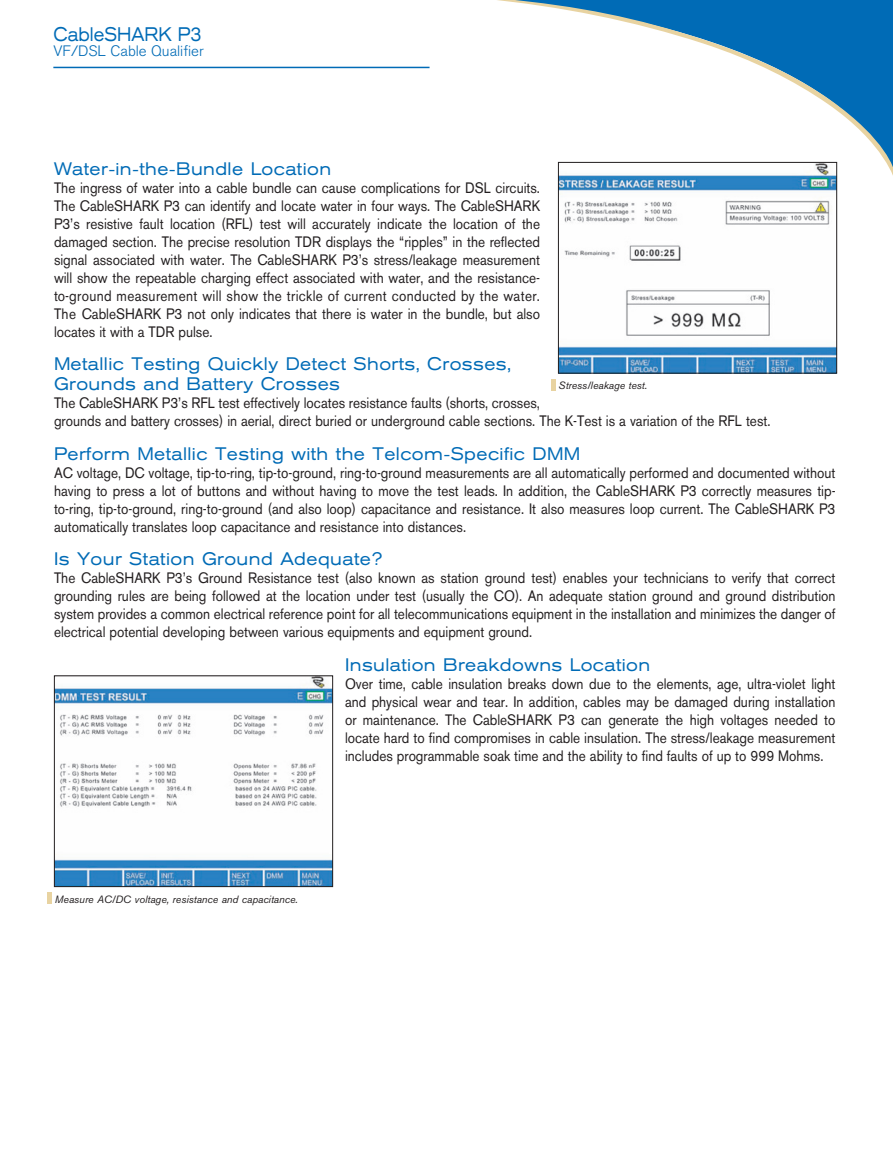
<style>
.page{position:relative;width:893px;height:1155px;background:#fff}
.page>*{position:absolute;margin:0;border:0;box-sizing:border-box;transform-origin:0 0}
.t1{font:expanded 19.5px "Akzidenz Grotesk BE";color:#006bb6;scale:.8 1}
.t2{font:expanded 18px/19.5px "Akzidenz Grotesk BE";letter-spacing:.025em;color:#006bb6;scale:.9 1}
.t3{font:15px/18px "Akzidenz Grotesk BE";color:#231f20;text-align:justify;scale:.9 1}
.t4{font:300 15px "Akzidenz Grotesk BE";color:#006bb6}
.t5{font:italic 10.5px "Akzidenz Grotesk BE";color:#231f20}
</style>
<div class="page">
<svg style="left:497px;top:0;width:396px;height:182px"></svg>
<hr style="left:53px;top:67px;width:377px;height:1px;background:#006bb6">
<img style="left:560px;top:164px;width:275px;height:208px">
<div style="left:558px;top:162px;width:279px;height:212px;border:1px solid #231f20"></div>
<img style="left:56px;top:677px;width:275px;height:208px">
<div style="left:54px;top:675px;width:279px;height:212px;border:1px solid #231f20"></div>
<div style="left:47px;top:892px;width:5px;height:12px;background:#e8d3a1"></div>
<hr style="left:551px;top:379px;width:4px;height:12px;background:#e8d3a1">
<h1 class="t1" style="left:54px;top:23px;width:187px">CableSHARK P3</h1>
<p class="t4" style="left:54px;top:42px;width:152px">VF/DSL Cable Qualifier</p>
<p class="t2" style="left:54px;top:159px;width:309px">Water-in-the-Bundle Location</p>
<p class="t3" style="left:54px;top:179px;width:542px">The ingress of water into a cable bundle can cause complications for DSL circuits.<br>The CableSHARK P3 can identify and locate water in four ways. The CableSHARK P3’s resistive fault location (RFL) test will accurately indicate the location of the damaged section. The precise resolution TDR displays the “ripples” in the reflected signal associated with water. The CableSHARK P3’s stress/leakage measurement will show the repeatable charging effect associated with water, and the resistance&shy;to-ground measurement will show the trickle of current conducted by the water.<br>The CableSHARK P3 not only indicates that there is water in the bundle, but also locates it with a TDR pulse.</p>
<p class="t2" style="left:54px;top:355px;width:509px">metallic Testing Quickly Detect Shorts, Crosses,<br>Grounds and Battery Crosses</p>
<p class="t3" style="left:54px;top:394px;width:798px">The CableSHARK P3’s RFL test effectively locates resistance faults (shorts, crosses,<br>grounds and battery crosses) in aerial, direct buried or underground cable sections. The K-Test is a variation of the RFL test.</p>
<p class="t2" style="left:54px;top:444px;width:586px">Perform metallic Testing with the Telcom-Specific Dmm</p>
<p class="t3" style="left:54px;top:463px;width:870px">AC voltage, DC voltage, tip-to-ring, tip-to-ground, ring-to-ground measurements are all automatically performed and documented without having to press a lot of buttons and without having to move the test leads. In addition, the CableSHARK P3 correctly measures tip&shy;to-ring, tip-to-ground, ring-to-ground (and also loop) capacitance and resistance. It also measures loop current. The CableSHARK P3 automatically translates loop capacitance and resistance into distances.</p>
<p class="t2" style="left:54px;top:549px;width:366px">Is Your Station Ground Adequate?</p>
<p class="t3" style="left:54px;top:569px;width:870px">The CableSHARK P3’s Ground Resistance test (also known as station ground test) enables your technicians to verify that correct grounding rules are being followed at the location under test (usually the CO). An adequate station ground and ground distribution system provides a common electrical reference point for all telecommunications equipment in the installation and minimizes the danger of electrical potential developing between various equipments and equipment ground.</p>
<p class="t2" style="left:345px;top:655px;width:341px">Insulation Breakdowns Location</p>
<p class="t3" style="left:345px;top:675px;width:546px">Over time, cable insulation breaks down due to the elements, age, ultra-violet light and physical wear and tear. In addition, cables may be damaged during installation or maintenance. The CableSHARK P3 can generate the high voltages needed to locate hard to find compromises in cable insulation. The stress/leakage measurement includes programmable soak time and the ability to find faults of up to 999 Mohms.</p>
<p class="t5" style="left:559px;top:379px;width:90px">Stress/leakage test.</p>
<p class="t5" style="left:55px;top:892px;width:245px">Measure AC/DC voltage, resistance and capacitance.</p>
</div>
